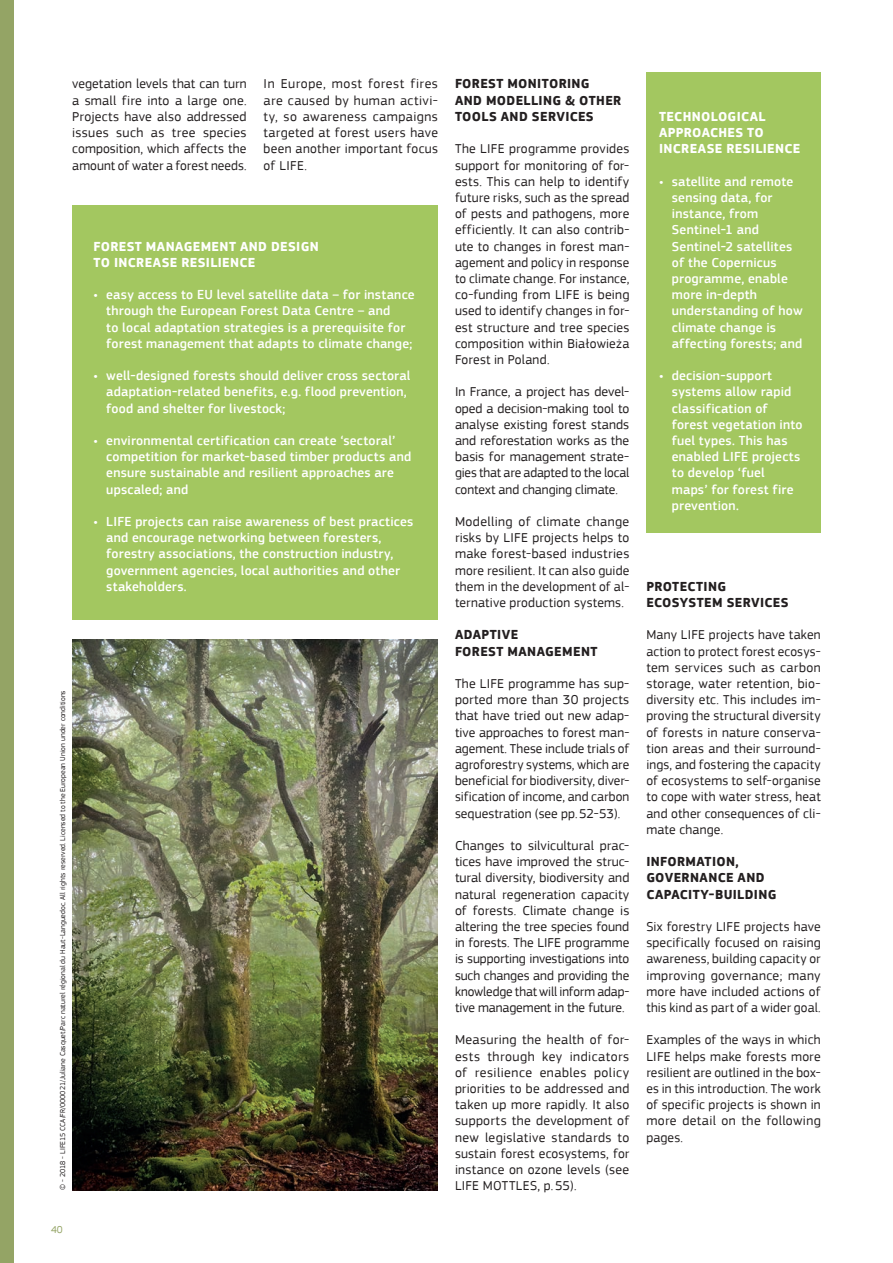
<style>
.page{position:relative;width:893px;height:1263px;background:#fff}
.page>*{position:absolute;margin:0;border:0;box-sizing:border-box;transform-origin:0 0}
.t1{font:13.5px/16.2px "PF Square Sans Pro";letter-spacing:.01em;color:#231f20;text-align:justify}
.t2{font:500 13.5px/16.2px "PF Square Sans Pro";letter-spacing:.015em;color:#fff}
.t3{font:700 13.5px/16.2px "PF Square Sans Pro";letter-spacing:.025em;color:#231f20}
.t4{font:700 13.5px/16.2px "PF Square Sans Pro";letter-spacing:.025em;color:#fff}
.t5{font:10.5px "PF Square Sans Pro";color:#94a465}
.t6{font:7.5px "PF Square Sans Pro";color:#231f20}
</style>
<div class="page">
<div style="left:0;top:0;width:14px;height:1263px;background:#94a465"></div>
<div style="left:72px;top:205px;width:366px;height:414px;background:#a3c760"></div>
<img style="left:72px;top:639px;width:366px;height:551px">
<div style="left:646px;top:72px;width:175px;height:461px;background:#a3c760"></div>
<p class="t1" style="left:72px;top:76px;width:176px">vegetation levels that can turn a small fire into a large one.<br>Projects have also addressed issues such as tree species composition, which affects the amount of water a forest needs.</p>
<p class="t1" style="left:264px;top:76px;width:176px">In Europe, most forest fires are caused by human activi&shy;ty, so awareness campaigns targeted at forest users have been another important focus of LIFE.</p>
<p class="t3" style="left:455px;top:76px;width:168px">FOREST MONITORING<br>AND MODELLING &amp; OTHER<br>TOOLS AND SERVICES</p>
<p class="t1" style="left:455px;top:141px;width:176px">The LIFE programme provides support for monitoring of for&shy;ests. This can help to identify future risks, such as the spread of pests and pathogens, more efficiently. It can also contrib&shy;ute to changes in forest man&shy;agement and policy in response to climate change. For instance, co-funding from LIFE is being used to identify changes in for&shy;est structure and tree species composition within Białowieża Forest in Poland.</p>
<p class="t1" style="left:455px;top:384px;width:176px">In France, a project has devel&shy;oped a decision-making tool to analyse existing forest stands and reforestation works as the basis for management strate&shy;gies that are adapted to the local context and changing climate.</p>
<p class="t1" style="left:455px;top:513px;width:176px">Modelling of climate change risks by LIFE projects helps to make forest-based industries more resilient. It can also guide them in the development of al&shy;ternative production systems.</p>
<p class="t3" style="left:455px;top:627px;width:144px">ADAPTIVE<br>FOREST MANAGEMENT</p>
<p class="t1" style="left:455px;top:675px;width:176px">The LIFE programme has sup&shy;ported more than 30 projects that have tried out new adap&shy;tive approaches to forest man&shy;agement. These include trials of agroforestry systems, which are beneficial for biodiversity, diver&shy;sification of income, and carbon sequestration (see pp.52-53).</p>
<p class="t1" style="left:455px;top:837px;width:176px">Changes to silvicultural prac&shy;tices have improved the struc&shy;tural diversity, biodiversity and natural regeneration capacity of forests. Climate change is altering the tree species found in forests. The LIFE programme is supporting investigations into such changes and providing the knowledge that will inform adap&shy;tive management in the future.</p>
<p class="t1" style="left:455px;top:1032px;width:176px">Measuring the health of for&shy;ests through key indicators of resilience enables policy priorities to be addressed and taken up more rapidly. It also supports the development of new legislative standards to sustain forest ecosystems, for instance on ozone levels (see LIFE MOTTLES, p.55).</p>
<p class="t4" style="left:94px;top:238px;width:227px">FOREST MANAGEMENT AND DESIGN<br>TO INCREASE RESILIENCE</p>
<p class="t2" style="left:106px;top:287px;width:310px;text-indent:-13px">• easy access to EU level satellite data – for instance through the European Forest Data Centre – and<br>to local adaptation strategies is a prerequisite for forest management that adapts to climate change;</p>
<p class="t2" style="left:106px;top:368px;width:306px;text-indent:-13px">• well-designed forests should deliver cross sectoral adaptation-related benefits, e.g. flood prevention, food and shelter for livestock;</p>
<p class="t2" style="left:106px;top:433px;width:306px;text-indent:-13px">• environmental certification can create ‘sectoral’ competition for market-based timber products and ensure sustainable and resilient approaches are upscaled; and</p>
<p class="t2" style="left:106px;top:514px;width:308px;text-indent:-13px">• LIFE projects can raise awareness of best practices and encourage networking between foresters, forestry associations, the construction industry, government agencies, local authorities and other stakeholders.</p>
<p class="t6" style="left:58px;top:1190px;width:501px;rotate:-90deg">© - 2018 - LIFE15 CCA/FR/000021/Juliane Casquet/Parc naturel régional du Haut-Languedoc. All rights reserved. Licensed to the European Union under conditions</p>
<p class="t5" style="left:51px;top:1223px;width:13px">40</p>
<p class="t4" style="left:659px;top:109px;width:143px">TECHNOLOGICAL<br>APPROACHES TO<br>INCREASE RESILIENCE</p>
<p class="t2" style="left:672px;top:173px;width:132px;text-indent:-13px">• satellite and remote sensing data, for instance, from<br>Sentinel-1 and<br>Sentinel-2 satellites of the Copernicus programme, enable more in-depth understanding of how climate change is affecting forests; and</p>
<p class="t2" style="left:672px;top:368px;width:132px;text-indent:-13px">• decision-support systems allow rapid classification of forest vegetation into fuel types. This has enabled LIFE projects to develop ‘fuel maps’ for forest fire prevention.</p>
<p class="t3" style="left:646px;top:579px;width:144px">PROTECTING<br>ECOSYSTEM SERVICES</p>
<p class="t1" style="left:646px;top:627px;width:176px">Many LIFE projects have taken action to protect forest ecosys&shy;tem services such as carbon storage, water retention, bio&shy;diversity etc. This includes im&shy;proving the structural diversity of forests in nature conserva&shy;tion areas and their surround&shy;ings, and fostering the capacity of ecosystems to self-organise to cope with water stress, heat and other consequences of cli&shy;mate change.</p>
<p class="t3" style="left:646px;top:854px;width:132px">INFORMATION,<br>GOVERNANCE AND<br>CAPACITY-BUILDING</p>
<p class="t1" style="left:646px;top:918px;width:176px">Six forestry LIFE projects have specifically focused on raising awareness, building capacity or improving governance; many more have included actions of this kind as part of a wider goal.</p>
<p class="t1" style="left:646px;top:1032px;width:176px">Examples of the ways in which LIFE helps make forests more resilient are outlined in the box&shy;es in this introduction. The work of specific projects is shown in more detail on the following pages.</p>
</div>
